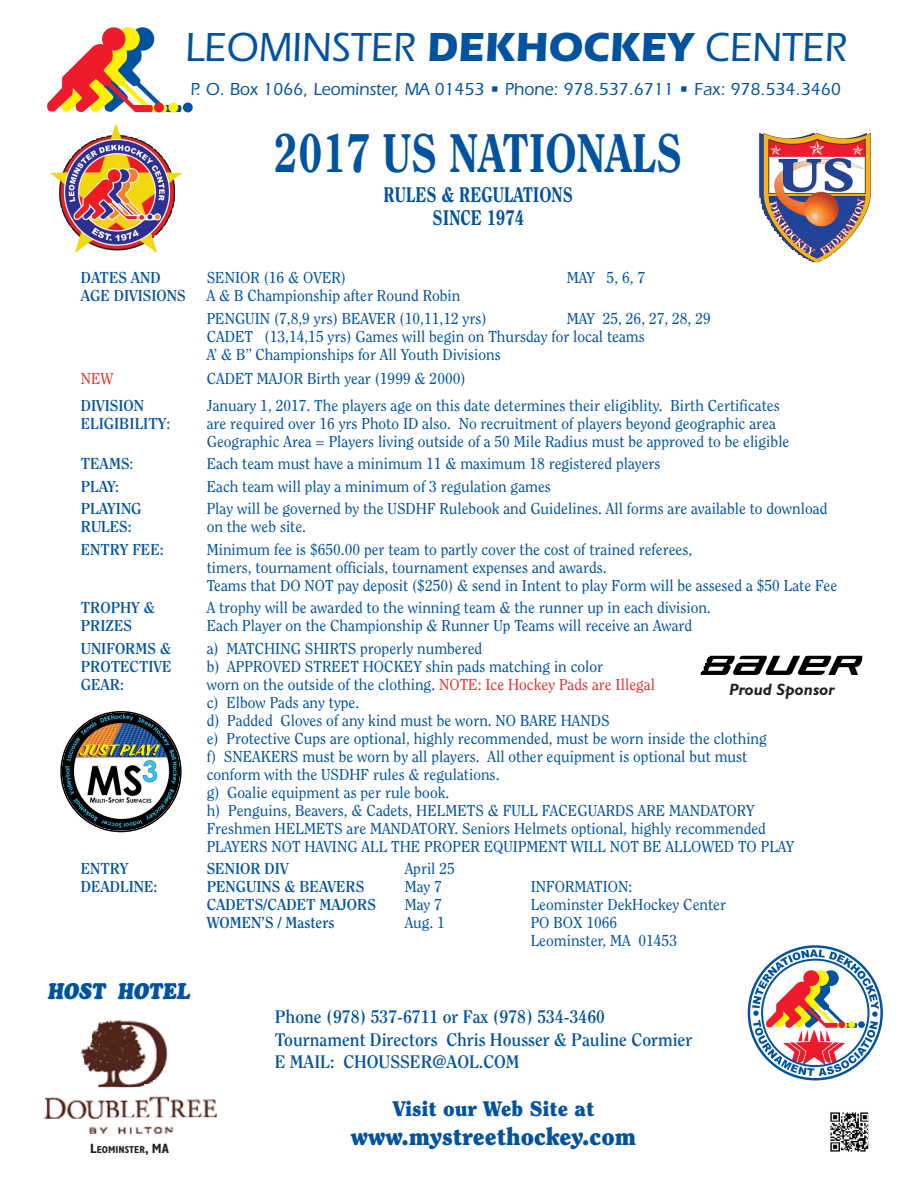
<style>
.page{position:relative;width:918px;height:1188px;background:#fff}
.page>*{position:absolute;margin:0;border:0;box-sizing:border-box;transform-origin:0 0}
.t1{font:800 54px "Clearface";color:#0153a0;scale:.8 1}
.t2{font:500 42px "Itc Eras";color:#0153a0;scale:.95 1}
.t3{font:900 24px "Clearface";color:#0153a0}
.t4{font:italic 900 22.5px "Cooper";color:#0153a0;scale:.9 1}
.t5{font:800 21px/22.5px "Clearface";color:#0153a0;text-align:center;scale:.8 1}
.t6{font:900 21px "Clearface";color:#0153a0}
.t7{font:700 18px/22.5px "Clearface";color:#0153a0}
.t8{font:500 18px "Itc Eras";color:#0153a0;scale:.95 1}
.t9{font:italic 700 16.5px "Gill Sans";color:#231f20}
.t10{font:15.75px/18px "Clearface";color:#0153a0}
.t11{font:700 15.75px "Clearface";color:#0153a0}
.t12{font:15.75px "Clearface";color:#ee3032}
.t13{font:700 condensed 10.2px "Gill Sans";color:#231f20}
.s1{font-weight:700}
.s2{font-weight:400}
.s3{color:#ee3032}
.s4{font-size:13.5px}
</style>
<div class="page">
<div style="left:183px;top:103px;width:10px;height:9px;background:#0153a0;border-radius:50%"></div>
<svg style="left:47px;top:27px;width:137px;height:86px"></svg>
<svg style="left:748px;top:945px;width:135px;height:135px"></svg>
<img style="left:830px;top:1112px;width:38px;height:40px">
<img style="left:62px;top:712px;width:118px;height:119px;border-radius:50%">
<div style="left:60px;top:711px;width:122px;height:121px;border:2px solid #000;border-radius:50%"></div>
<img style="left:759px;top:133px;width:112px;height:129px">
<img style="left:44px;top:1020px;width:173px;height:114px">
<img style="left:50px;top:124px;width:133px;height:128px">
<img style="left:700px;top:656px;width:162px;height:19px">
<h2 class="t2" style="left:185px;top:33px;width:698px">LEOMINSTER <span class="s1">DEKHOCKEY</span> CENTER</h2>
<p class="t8" style="left:191px;top:83px;width:686px">P. O. Box 1066, Leominster, MA 01453 • Phone: 978.537.6711 • Fax: 978.534.3460</p>
<h1 class="t1" style="left:274px;top:131px;width:512px">2017 US NATIONALS</h1>
<h3 class="t5" style="left:384px;top:185px;width:238px">RULES &amp; REGULATIONS<br>SINCE 1974</h3>
<p class="t11" style="left:81px;top:271px;width:82px">DATES AND</p>
<p class="t10" style="left:207px;top:270px;width:141px">SENIOR (16 &amp; OVER)</p>
<p class="t10" style="left:567px;top:270px;width:80px">MAY 5, 6, 7</p>
<p class="t11" style="left:81px;top:289px;width:107px">AGE DIVISIONS</p>
<p class="t10" style="left:207px;top:286px;width:281px;line-height:22.5px">A &amp; B Championship after Round Robin<br>PENGUIN (7,8,9 yrs) BEAVER (10,11,12 yrs)</p>
<p class="t10" style="left:207px;top:310px;width:506px;text-indent:360px">MAY 25, 26, 27, 28, 29<br>CADET (13,14,15 yrs) Games will begin on Thursday for local teams<br>A’ &amp; B” Championships for All Youth Divisions</p>
<p class="t12" style="left:81px;top:372px;width:34px">NEW</p>
<p class="t10" style="left:207px;top:370px;width:260px">CADET MAJOR Birth year (1999 &amp; 2000)</p>
<p class="t11" style="left:81px;top:399px;width:65px">DIVISION</p>
<p class="t10" style="left:207px;top:397px;width:575px">January 1, 2017. The players age on this date determines their eligiblity. Birth Certificates</p>
<p class="t11" style="left:81px;top:417px;width:91px">ELIGIBILITY<span class="s2">:</span></p>
<p class="t10" style="left:207px;top:415px;width:584px">are required over 16 yrs Photo ID also. No recruitment of players beyond geographic area<br>Geographic Area = Players living outside of a 50 Mile Radius must be approved to be eligible</p>
<p class="t11" style="left:81px;top:457px;width:54px">TEAMS<span class="s2">:</span></p>
<p class="t10" style="left:207px;top:456px;width:455px">Each team must have a minimum 11 &amp; maximum 18 registered players</p>
<p class="t11" style="left:81px;top:480px;width:40px">PLAY:</p>
<p class="t10" style="left:207px;top:478px;width:346px">Each team will play a minimum of 3 regulation games</p>
<p class="t11" style="left:81px;top:502px;width:62px">PLAYING</p>
<p class="t10" style="left:207px;top:501px;width:622px">Play will be governed by the USDHF Rulebook and Guidelines. All forms are available to download</p>
<p class="t11" style="left:81px;top:520px;width:53px">RULES:</p>
<p class="t10" style="left:207px;top:519px;width:101px">on the web site.</p>
<p class="t11" style="left:81px;top:543px;width:84px">ENTRY FEE:</p>
<p class="t10" style="left:207px;top:541px;width:632px">Minimum fee is $650.00 per team to partly cover the cost of trained referees,<br>timers, tournament officials, tournament expenses and awards.<br>Teams that DO NOT pay deposit ($250) &amp; send in Intent to play Form will be assesed a $50 Late Fee</p>
<p class="t11" style="left:81px;top:601px;width:76px">TROPHY &amp;</p>
<p class="t10" style="left:207px;top:600px;width:506px">A trophy will be awarded to the winning team &amp; the runner up in each division.</p>
<p class="t11" style="left:81px;top:619px;width:53px">PRIZES</p>
<p class="t10" style="left:207px;top:618px;width:487px">Each Player on the Championship &amp; Runner Up Teams will receive an Award</p>
<p class="t11" style="left:81px;top:642px;width:92px">UNIFORMS &amp;</p>
<p class="t10" style="left:207px;top:640px;width:277px">a) MATCHING SHIRTS properly numbered</p>
<p class="t11" style="left:81px;top:660px;width:92px">PROTECTIVE</p>
<p class="t10" style="left:207px;top:658px;width:398px">b) APPROVED STREET HOCKEY shin pads matching in color</p>
<p class="t11" style="left:81px;top:678px;width:45px">GEAR:</p>
<p class="t10" style="left:207px;top:676px;width:589px">worn on the outside of the clothing. <span class="s3">NOTE: Ice Hockey Pads are Illegal<br></span>c) Elbow Pads any type.<br>d) Padded Gloves of any kind must be worn. NO BARE HANDS<br>e) Protective Cups are optional, highly recommended, must be worn inside the clothing<br>f) SNEAKERS must be worn by all players. All other equipment is optional but must conform with the USDHF rules &amp; regulations.<br>g) Goalie equipment as per rule book.<br>h) Penguins, Beavers, &amp; Cadets, HELMETS &amp; FULL FACEGUARDS ARE MANDATORY Freshmen HELMETS are MANDATORY. Seniors Helmets optional, highly recommended PLAYERS NOT HAVING ALL THE PROPER EQUIPMENT WILL NOT BE ALLOWED TO PLAY</p>
<p class="t11" style="left:81px;top:862px;width:49px">ENTRY</p>
<p class="t11" style="left:207px;top:862px;width:83px">SENIOR DIV</p>
<p class="t10" style="left:405px;top:861px;width:52px">April 25</p>
<p class="t11" style="left:81px;top:880px;width:78px">DEADLINE:</p>
<p class="t11" style="left:207px;top:880px;width:159px">PENGUINS &amp; BEAVERS</p>
<p class="t10" style="left:405px;top:879px;width:39px">May 7</p>
<p class="t10" style="left:531px;top:879px;width:103px">INFORMATION:</p>
<p class="t11" style="left:207px;top:898px;width:171px">CADETS/CADET MAJORS</p>
<p class="t10" style="left:405px;top:897px;width:39px">May 7</p>
<p class="t10" style="left:531px;top:897px;width:197px">Leominster DekHockey Center</p>
<p class="t11" style="left:207px;top:916px;width:129px">WOMEN’S / Masters</p>
<p class="t10" style="left:405px;top:915px;width:42px">Aug. 1</p>
<p class="t10" style="left:531px;top:915px;width:148px">PO BOX 1066<br>Leominster, MA 01453</p>
<h3 class="t4" style="left:47px;top:982px;width:160px">HOST HOTEL</h3>
<p class="t7" style="left:275px;top:1007px;width:419px">Phone (978) 537-6711 or Fax (978) 534-3460<br>Tournament Directors Chris Housser &amp; Pauline Cormier<br>E MAIL: CHOUSSER@AOL.COM</p>
<h3 class="t6" style="left:393px;top:1099px;width:203px">Visit our Web Site at</h3>
<p class="t13" style="left:90px;top:1146px;width:80px"><span class="s4">L</span>EOMINSTER<span class="s4">, MA</span></p>
<p class="t9" style="left:729px;top:684px;width:107px">Proud Sponsor</p>
<h3 class="t3" style="left:351px;top:1126px;width:287px">www.mystreethockey.com</h3>
</div>
